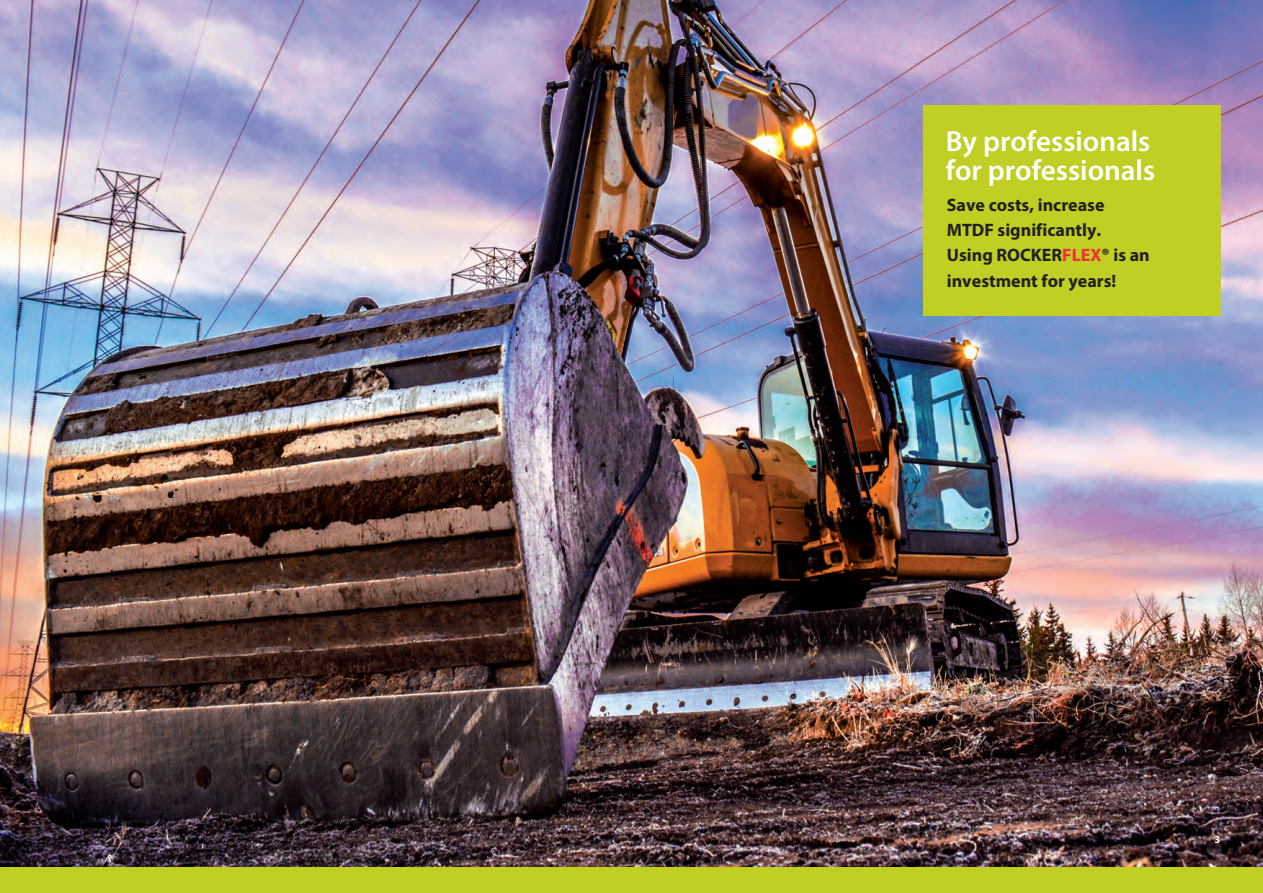
<style>
.page{position:relative;width:1263px;height:893px;background:#fff}
.page>*{position:absolute;margin:0;border:0;box-sizing:border-box;transform-origin:0 0}
.t1{font:600 29.1px/28.5px "Myriad Pro";color:#fff}
.t2{font:700 18px/25.3px "Myriad Pro";color:#231f20}
.t3{font:700 10.5px "Myriad Pro";color:#fff}
.s1{color:#ee3036}
</style>
<div class="page">
<img style="left:0;top:0;width:1263px;height:867px">
<div style="left:923px;top:105px;width:297px;height:211px;background:#c1ce23"></div>
<img style="left:0;top:434px;width:1px;height:442px">
<div style="left:0;top:867px;width:1263px;height:26px;background:#c1ce23"></div>
<h1 class="t1" style="left:946px;top:126px;width:211px">By professionals for professionals</h1>
<p class="t2" style="left:947px;top:191px;width:205px">Save costs, increase<br>MTDF significantly.<br>Using ROCKER<span class="s1">FLEX</span>® is an investment for years!</p>
<p class="t3" style="left:1214px;top:832px;width:7px">3</p>
</div>
